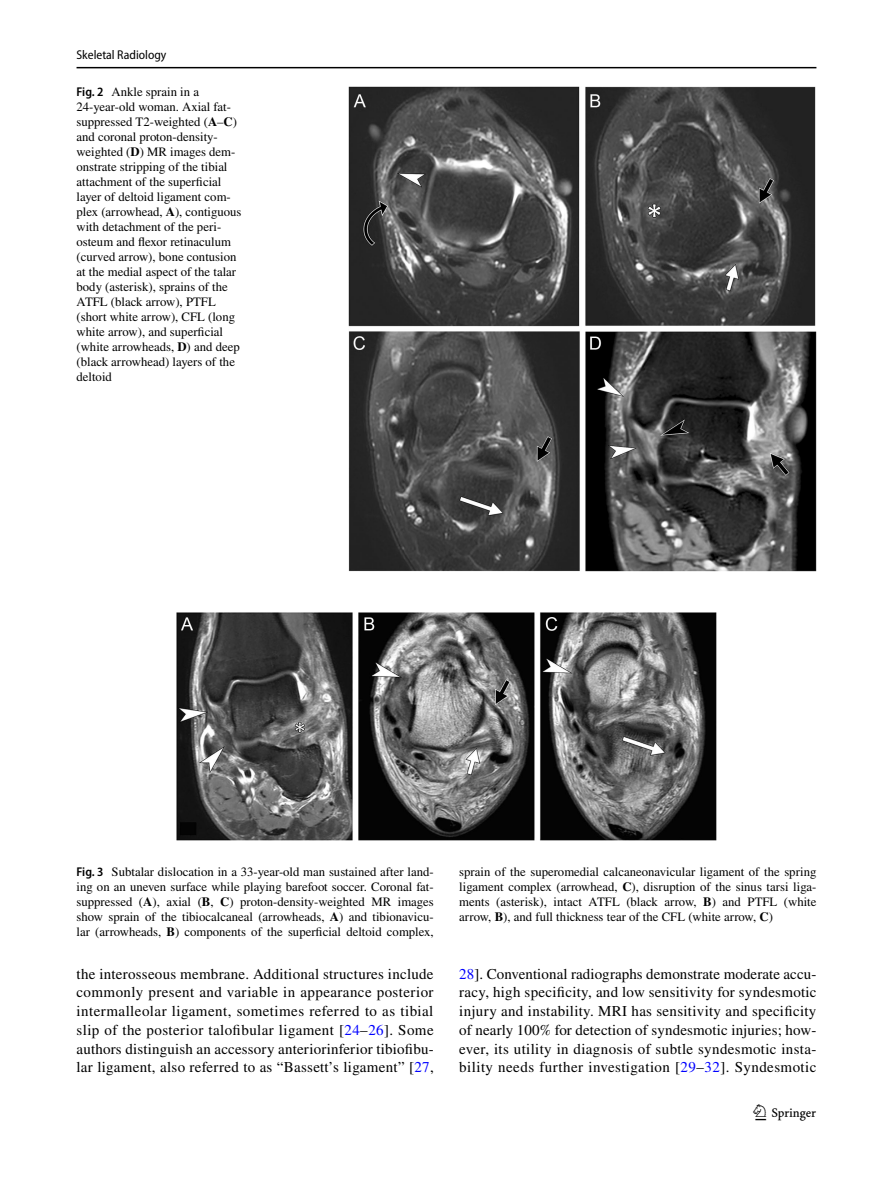
<style>
.page{position:relative;width:893px;height:1187px;background:#fff}
.page>*{position:absolute;margin:0;border:0;box-sizing:border-box;transform-origin:0 0}
.t1{font:22.5px "Springnew Regular 3";color:#000}
.t2{font:15px/18.8px "STIX";letter-spacing:.02em;color:#000;text-align:justify}
.t3{font:12.75px/15px "STIX";color:#000;text-align:justify}
.t4{font:semi-condensed 12.75px "Myriad Pro";color:#000}
.s1{font-family:"Myriad Pro";font-weight:600;font-stretch:semi-condensed}
.s2{font-weight:700}
.s3{color:#00f}
</style>
<div class="page">
<hr style="left:77px;top:67px;width:739px;height:1px;background:#000">
<img style="left:349px;top:87px;width:467px;height:484px">
<img style="left:176px;top:612px;width:540px;height:228px">
<p class="t4" style="left:77px;top:48px;width:91px">Skeletal Radiology</p>
<p class="t3" style="left:77px;top:85px;width:167px;text-align:left"><span class="s1">Fig. 2</span> Ankle sprain in a<br>24-year-old woman. Axial fat&shy;suppressed T2-weighted (<span class="s2">A</span>–<span class="s2">C</span>) and coronal proton-density&shy;weighted (<span class="s2">D</span>) MR images dem&shy;onstrate stripping of the tibial attachment of the superficial layer of deltoid ligament com&shy;plex (arrowhead, <span class="s2">A</span>), contiguous with detachment of the peri&shy;osteum and flexor retinaculum (curved arrow), bone contusion at the medial aspect of the talar body (asterisk), sprains of the<br>ATFL (black arrow), PTFL (short white arrow), CFL (long white arrow), and superficial (white arrowheads, <span class="s2">D</span>) and deep (black arrowhead) layers of the deltoid</p>
<p class="t3" style="left:77px;top:864px;width:359px"><span class="s1">Fig. 3</span> Subtalar dislocation in a 33-year-old man sustained after land&shy;ing on an uneven surface while playing barefoot soccer. Coronal fat&shy;suppressed (<span class="s2">A</span>), axial (<span class="s2">B</span>, <span class="s2">C</span>) proton-density-weighted MR images show sprain of the tibiocalcaneal (arrowheads, <span class="s2">A</span>) and tibionavicu&shy;lar (arrowheads, <span class="s2">B</span>) components of the superficial deltoid complex,</p>
<p class="t3" style="left:459px;top:864px;width:359px">sprain of the superomedial calcaneonavicular ligament of the spring ligament complex (arrowhead, <span class="s2">C</span>), disruption of the sinus tarsi liga&shy;ments (asterisk), intact ATFL (black arrow, <span class="s2">B</span>) and PTFL (white arrow, <span class="s2">B</span>), and full thickness tear of the CFL (white arrow, <span class="s2">C</span>)</p>
<p class="t2" style="left:77px;top:965px;width:359px">the interosseous membrane. Additional structures include commonly present and variable in appearance posterior intermalleolar ligament, sometimes referred to as tibial slip of the posterior talofibular ligament [<span class="s3">24</span>–<span class="s3">26</span>]. Some authors distinguish an accessory anteriorinferior tibiofibu&shy;lar ligament, also referred to as “Bassett’s ligament” [<span class="s3">27</span>,</p>
<p class="t2" style="left:459px;top:965px;width:359px"><span class="s3">28</span>]. Conventional radiographs demonstrate moderate accu&shy;racy, high specificity, and low sensitivity for syndesmotic injury and instability. MRI has sensitivity and specificity of nearly 100% for detection of syndesmotic injuries; how&shy;ever, its utility in diagnosis of subtle syndesmotic insta&shy;bility needs further investigation [<span class="s3">29</span>–<span class="s3">32</span>]. Syndesmotic</p>
<h1 class="t1" style="left:755px;top:1104px;width:62px">1 3</h1>
</div>
